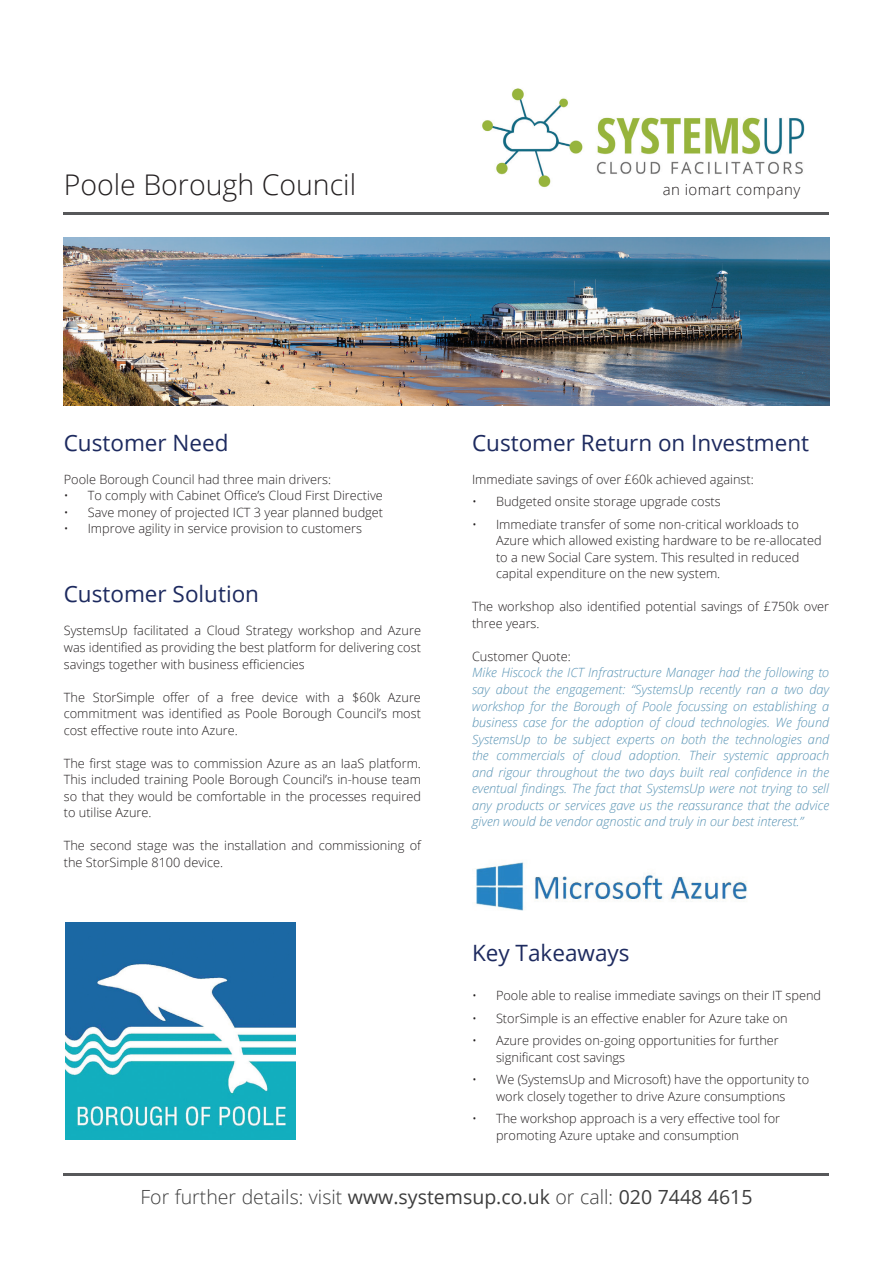
<style>
.page{position:relative;width:893px;height:1263px;background:#fff}
.page>*{position:absolute;margin:0;border:0;box-sizing:border-box;transform-origin:0 0}
.t1{font:300 28.5px "Open Sans";color:#231f20}
.t2{font:22.5px "Open Sans";color:#1d2a5f}
.t3{font:300 19.5px "Open Sans";color:#3d3d3d}
.t4{font:300 15px "Open Sans";letter-spacing:.03em;color:#231f20}
.t5{font:300 12.75px/16.5px "Open Sans";color:#231f20}
.t6{font:italic 300 12.75px/16.5px "Open Sans";color:#5893b4;text-align:justify}
.s1{font-weight:400}
</style>
<div class="page">
<hr style="left:64px;top:212px;width:765px;height:2px;background:#57585a">
<img style="left:482px;top:88px;width:323px;height:100px">
<img style="left:64px;top:237px;width:765px;height:168px">
<hr style="left:64px;top:1174px;width:765px;height:2px;background:#57585a">
<div style="left:64px;top:919px;width:235px;height:220px;background:linear-gradient(to right,#fff,#fff)"></div>
<img style="left:66px;top:922px;width:229px;height:217px">
<img style="left:476px;top:862px;width:271px;height:49px">
<h1 class="t1" style="left:64px;top:165px;width:294px">Poole Borough Council</h1>
<p class="t4" style="left:663px;top:179px;width:139px">an iomart company</p>
<h2 class="t2" style="left:64px;top:427px;width:166px">Customer Need</h2>
<p class="t5" style="left:64px;top:471px;width:269px">Poole Borough Council had three main drivers:</p>
<p class="t5" style="left:64px;top:487px;width:321px">• To comply with Cabinet Office’s Cloud First Directive</p>
<p class="t5" style="left:64px;top:504px;width:321px">• Save money of projected ICT 3 year planned budget</p>
<p class="t5" style="left:64px;top:520px;width:300px">• Improve agility in service provision to customers</p>
<h2 class="t2" style="left:64px;top:579px;width:197px">Customer Solution</h2>
<p class="t5" style="left:64px;top:622px;width:359px;text-align:justify">SystemsUp facilitated a Cloud Strategy workshop and Azure was identified as providing the best platform for delivering cost savings together with business efficiencies</p>
<p class="t5" style="left:64px;top:688px;width:359px;text-align:justify">The StorSimple offer of a free device with a $60k Azure commitment was identified as Poole Borough Council’s most cost effective route into Azure.</p>
<p class="t5" style="left:64px;top:754px;width:359px;text-align:justify">The first stage was to commission Azure as an IaaS platform.<br>This included training Poole Borough Council’s in-house team so that they would be comfortable in the processes required to utilise Azure.</p>
<p class="t5" style="left:64px;top:837px;width:359px">The second stage was the installation and commissioning of the StorSimple 8100 device.</p>
<h2 class="t2" style="left:472px;top:427px;width:339px">Customer Return on Investment</h2>
<p class="t5" style="left:472px;top:471px;width:283px">Immediate savings of over £60k achieved against:</p>
<p class="t5" style="left:472px;top:493px;width:250px">• Budgeted onsite storage upgrade costs</p>
<p class="t5" style="left:496px;top:516px;width:327px;text-indent:-24px">• Immediate transfer of some non-critical workloads to Azure which allowed existing hardware to be re-allocated to a new Social Care system. This resulted in reduced capital expenditure on the new system.</p>
<p class="t5" style="left:472px;top:598px;width:359px">The workshop also identified potential savings of £750k over three years.</p>
<p class="t5" style="left:472px;top:648px;width:100px">Customer Quote:</p>
<p class="t6" style="left:472px;top:664px;width:359px">Mike Hiscock the ICT Infrastructure Manager had the following to say about the engagement: “SystemsUp recently ran a two day workshop for the Borough of Poole focussing on establishing a business case for the adoption of cloud technologies. We found SystemsUp to be subject experts on both the technologies and the commercials of cloud adoption. Their systemic approach and rigour throughout the two days built real confidence in the eventual findings. The fact that SystemsUp were not trying to sell any products or services gave us the reassurance that the advice given would be vendor agnostic and truly in our best interest.”</p>
<h2 class="t2" style="left:472px;top:937px;width:159px">Key Takeaways</h2>
<p class="t5" style="left:472px;top:987px;width:351px">• Poole able to realise immediate savings on their IT spend</p>
<p class="t5" style="left:472px;top:1009px;width:317px">• StorSimple is an effective enabler for Azure take on</p>
<p class="t5" style="left:496px;top:1032px;width:284px;text-indent:-24px">• Azure provides on-going opportunities for further significant cost savings</p>
<p class="t5" style="left:472px;top:1071px;width:339px;text-align:center">• We (SystemsUp and Microsoft) have the opportunity to work closely together to drive Azure consumptions</p>
<p class="t5" style="left:496px;top:1110px;width:286px;text-indent:-24px">• The workshop approach is a very effective tool for promoting Azure uptake and consumption</p>
<h3 class="t3" style="left:140px;top:1184px;width:614px">For further details: visit <span class="s1">www.systemsup.co.uk</span> or call: <span class="s1">020 7448 4615</span></h3>
</div>
